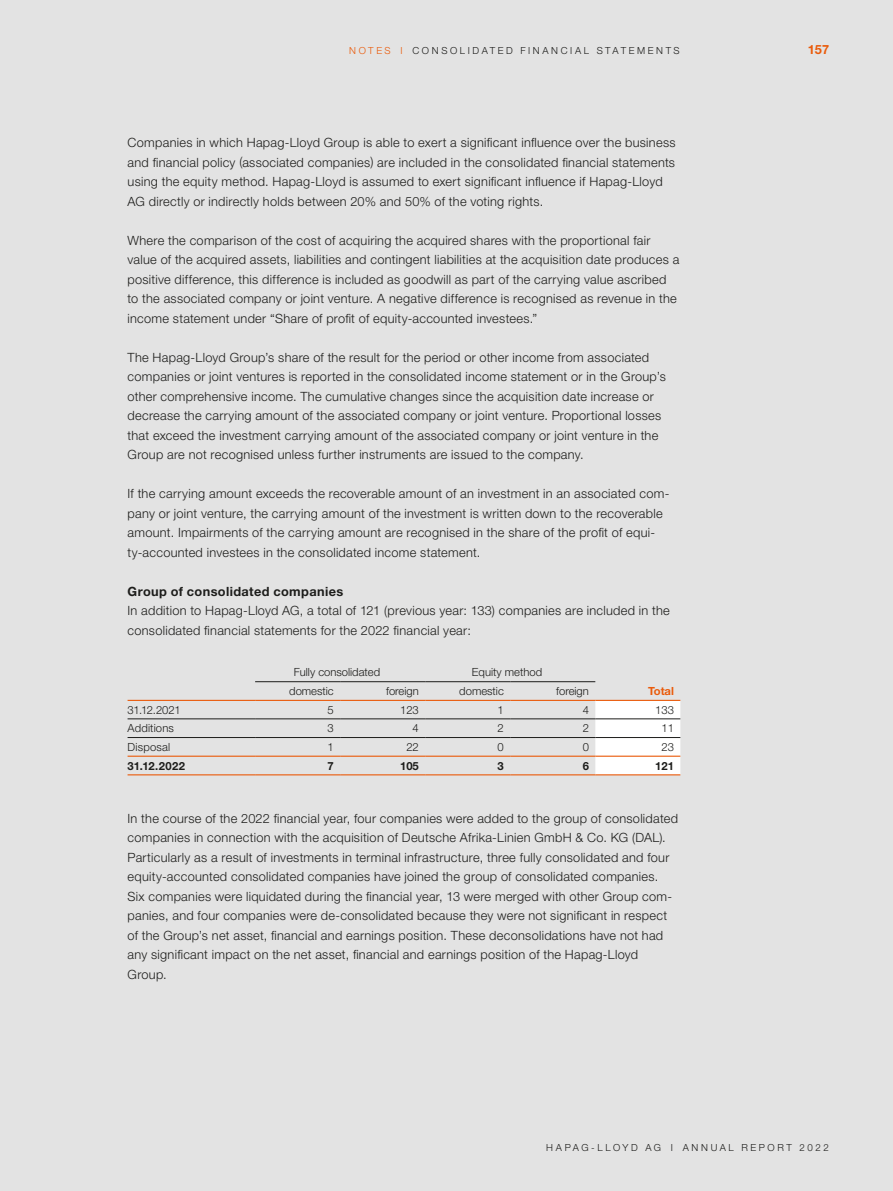
<style>
.page{position:relative;width:893px;height:1191px;background:#e3e3e3}
.page>*{position:absolute;margin:0;border:0;box-sizing:border-box;transform-origin:0 0}
.t1{font:300 12.75px/19.5px "Helvetica Neue LT Pro";letter-spacing:.025em;color:#1d1d1b}
.t2{font:700 12.75px "Helvetica Neue LT Pro";letter-spacing:.03em;color:#1d1d1b}
.t3{font:700 12.75px "Helvetica Neue LT Pro";color:#ea5b0b}
.t4{font:300 11.25px "Helvetica Neue LT Pro";color:#1d1d1b}
.t5{font:700 11.25px "Helvetica Neue LT Pro";color:#1d1d1b}
.t6{font:300 11.25px "Helvetica Neue LT Pro";letter-spacing:.02em;color:#1d1d1b}
.t7{font:700 11.25px "Helvetica Neue LT Pro";color:#ea5b0b}
.t8{font:300 9.75px "Helvetica Neue LT Pro";letter-spacing:.265em;color:#1d1d1b}
.t9{font:300 9.75px "Helvetica Neue LT Pro";color:#ea5b0b}
.s1{color:#ea5b0b}
</style>
<div class="page">
<div style="left:595px;top:701px;width:85px;height:73px;background:#fff"></div>
<hr style="left:128px;top:700px;width:127px;height:1px;background:#ea5b0b">
<hr style="left:255px;top:700px;width:85px;height:1px;background:#ea5b0b">
<hr style="left:340px;top:700px;width:85px;height:1px;background:#ea5b0b">
<hr style="left:425px;top:700px;width:85px;height:1px;background:#ea5b0b">
<hr style="left:510px;top:700px;width:85px;height:1px;background:#ea5b0b">
<hr style="left:595px;top:700px;width:85px;height:1px;background:#ea5b0b">
<hr style="left:128px;top:755px;width:127px;height:1px;background:#ea5b0b">
<hr style="left:255px;top:755px;width:85px;height:1px;background:#ea5b0b">
<hr style="left:340px;top:755px;width:85px;height:1px;background:#ea5b0b">
<hr style="left:128px;top:774px;width:127px;height:1px;background:#ea5b0b">
<hr style="left:255px;top:774px;width:85px;height:1px;background:#ea5b0b">
<hr style="left:340px;top:774px;width:85px;height:1px;background:#ea5b0b">
<hr style="left:425px;top:755px;width:85px;height:1px;background:#ea5b0b">
<hr style="left:425px;top:774px;width:85px;height:1px;background:#ea5b0b">
<hr style="left:510px;top:755px;width:85px;height:1px;background:#ea5b0b">
<hr style="left:510px;top:774px;width:85px;height:1px;background:#ea5b0b">
<hr style="left:595px;top:755px;width:85px;height:1px;background:#ea5b0b">
<hr style="left:595px;top:774px;width:85px;height:1px;background:#ea5b0b">
<hr style="left:255px;top:681px;width:85px;height:1px;background:#1d1d1b">
<hr style="left:340px;top:681px;width:85px;height:1px;background:#1d1d1b">
<hr style="left:425px;top:681px;width:85px;height:1px;background:#1d1d1b">
<hr style="left:510px;top:681px;width:85px;height:1px;background:#1d1d1b">
<hr style="left:128px;top:718px;width:127px;height:1px;background:#1d1d1b">
<hr style="left:255px;top:718px;width:85px;height:1px;background:#1d1d1b">
<hr style="left:340px;top:718px;width:85px;height:1px;background:#1d1d1b">
<hr style="left:425px;top:718px;width:85px;height:1px;background:#1d1d1b">
<hr style="left:510px;top:718px;width:85px;height:1px;background:#1d1d1b">
<hr style="left:595px;top:718px;width:85px;height:1px;background:#1d1d1b">
<hr style="left:128px;top:737px;width:127px;height:1px;background:#1d1d1b">
<hr style="left:255px;top:737px;width:85px;height:1px;background:#1d1d1b">
<hr style="left:340px;top:737px;width:85px;height:1px;background:#1d1d1b">
<hr style="left:425px;top:737px;width:85px;height:1px;background:#1d1d1b">
<hr style="left:510px;top:737px;width:85px;height:1px;background:#1d1d1b">
<hr style="left:595px;top:737px;width:85px;height:1px;background:#1d1d1b">
<p class="t9" style="left:349px;top:44px;width:2px">notes</p>
<p class="t8" style="left:401px;top:44px;width:24px"><span class="s1">I</span> Consolidated</p>
<p class="t8" style="left:520px;top:44px;width:9px">financial</p>
<p class="t8" style="left:597px;top:44px;width:10px">statements</p>
<p class="t1" style="left:128px;top:133px;width:550px">Companies in which Hapag-Lloyd Group is able to exert a significant influence over the business and financial policy (associated companies) are included in the consolidated financial statements using the equity method. Hapag-Lloyd is assumed to exert significant influence if Hapag-Lloyd AG directly or indirectly holds between 20% and 50% of the voting rights.</p>
<p class="t1" style="left:128px;top:230px;width:553px">Where the comparison of the cost of acquiring the acquired shares with the proportional fair value of the acquired assets, liabilities and contingent liabilities at the acquisition date produces a positive difference, this difference is included as goodwill as part of the carrying value ascribed to the associated company or joint venture. A negative difference is recognised as revenue in the income statement under “Share of profit of equity-accounted investees.”</p>
<p class="t1" style="left:128px;top:347px;width:540px">The Hapag-Lloyd Group’s share of the result for the period or other income from associated companies or joint ventures is reported in the consolidated income statement or in the Group’s other comprehensive income. The cumulative changes since the acquisition date increase or decrease the carrying amount of the associated company or joint venture. Proportional losses that exceed the investment carrying amount of the associated company or joint venture in the Group are not recognised unless further instruments are issued to the company.</p>
<p class="t1" style="left:128px;top:484px;width:543px">If the carrying amount exceeds the recoverable amount of an investment in an associated com&shy;pany or joint venture, the carrying amount of the investment is written down to the recoverable amount. Impairments of the carrying amount are recognised in the share of the profit of equi&shy;ty-accounted investees in the consolidated income statement.</p>
<p class="t2" style="left:128px;top:583px;width:217px">Group of consolidated companies</p>
<p class="t1" style="left:128px;top:601px;width:544px">In addition to Hapag-Lloyd AG, a total of 121 (previous year: 133) companies are included in the consolidated financial statements for the 2022 financial year:</p>
<p class="t4" style="left:294px;top:665px;width:88px">Fully consolidated</p>
<p class="t4" style="left:472px;top:665px;width:72px">Equity method</p>
<p class="t4" style="left:289px;top:684px;width:46px">domestic</p>
<p class="t4" style="left:386px;top:684px;width:34px">foreign</p>
<p class="t4" style="left:459px;top:684px;width:46px">domestic</p>
<p class="t4" style="left:556px;top:684px;width:34px">foreign</p>
<p class="t7" style="left:648px;top:684px;width:27px">Total</p>
<p class="t4" style="left:128px;top:702px;width:55px">31.12.2021</p>
<p class="t4" style="left:328px;top:702px;width:8px">5</p>
<p class="t4" style="left:400px;top:702px;width:20px">123</p>
<p class="t4" style="left:498px;top:702px;width:8px">1</p>
<p class="t4" style="left:583px;top:702px;width:8px">4</p>
<p class="t4" style="left:655px;top:702px;width:20px">133</p>
<p class="t4" style="left:128px;top:721px;width:48px">Additions</p>
<p class="t4" style="left:328px;top:721px;width:8px">3</p>
<p class="t4" style="left:413px;top:721px;width:8px">4</p>
<p class="t4" style="left:498px;top:721px;width:8px">2</p>
<p class="t4" style="left:583px;top:721px;width:8px">2</p>
<p class="t4" style="left:661px;top:721px;width:14px">11</p>
<p class="t6" style="left:128px;top:740px;width:44px">Disposal</p>
<p class="t4" style="left:328px;top:740px;width:8px">1</p>
<p class="t4" style="left:406px;top:740px;width:14px">22</p>
<p class="t4" style="left:498px;top:740px;width:8px">0</p>
<p class="t4" style="left:583px;top:740px;width:8px">0</p>
<p class="t4" style="left:661px;top:740px;width:14px">23</p>
<p class="t5" style="left:128px;top:758px;width:59px">31.12.2022</p>
<p class="t5" style="left:328px;top:758px;width:8px">7</p>
<p class="t5" style="left:400px;top:758px;width:20px">105</p>
<p class="t5" style="left:498px;top:758px;width:8px">3</p>
<p class="t5" style="left:583px;top:758px;width:8px">6</p>
<p class="t5" style="left:655px;top:758px;width:20px">121</p>
<p class="t1" style="left:128px;top:808px;width:552px">In the course of the 2022 financial year, four companies were added to the group of consolidated companies in connection with the acquisition of Deutsche Afrika-Linien GmbH &amp; Co. KG (DAL).<br>Particularly as a result of investments in terminal infrastructure, three fully consolidated and four equity-accounted consolidated companies have joined the group of consolidated companies.<br>Six companies were liquidated during the financial year, 13 were merged with other Group com&shy;panies, and four companies were de-consolidated because they were not significant in respect of the Group’s net asset, financial and earnings position. These deconsolidations have not had any significant impact on the net asset, financial and earnings position of the Hapag-Lloyd Group.</p>
<p class="t3" style="left:808px;top:41px;width:23px">157</p>
<p class="t8" style="left:546px;top:1141px;width:13px">H apag</p>
<p class="t8" style="left:591px;top:1141px;width:18px">-Llo</p>
<p class="t8" style="left:622px;top:1141px;width:72px">yd AG I Annual</p>
<p class="t8" style="left:741px;top:1141px;width:12px">R eport</p>
<p class="t8" style="left:800px;top:1141px;width:31px">2022</p>
</div>
